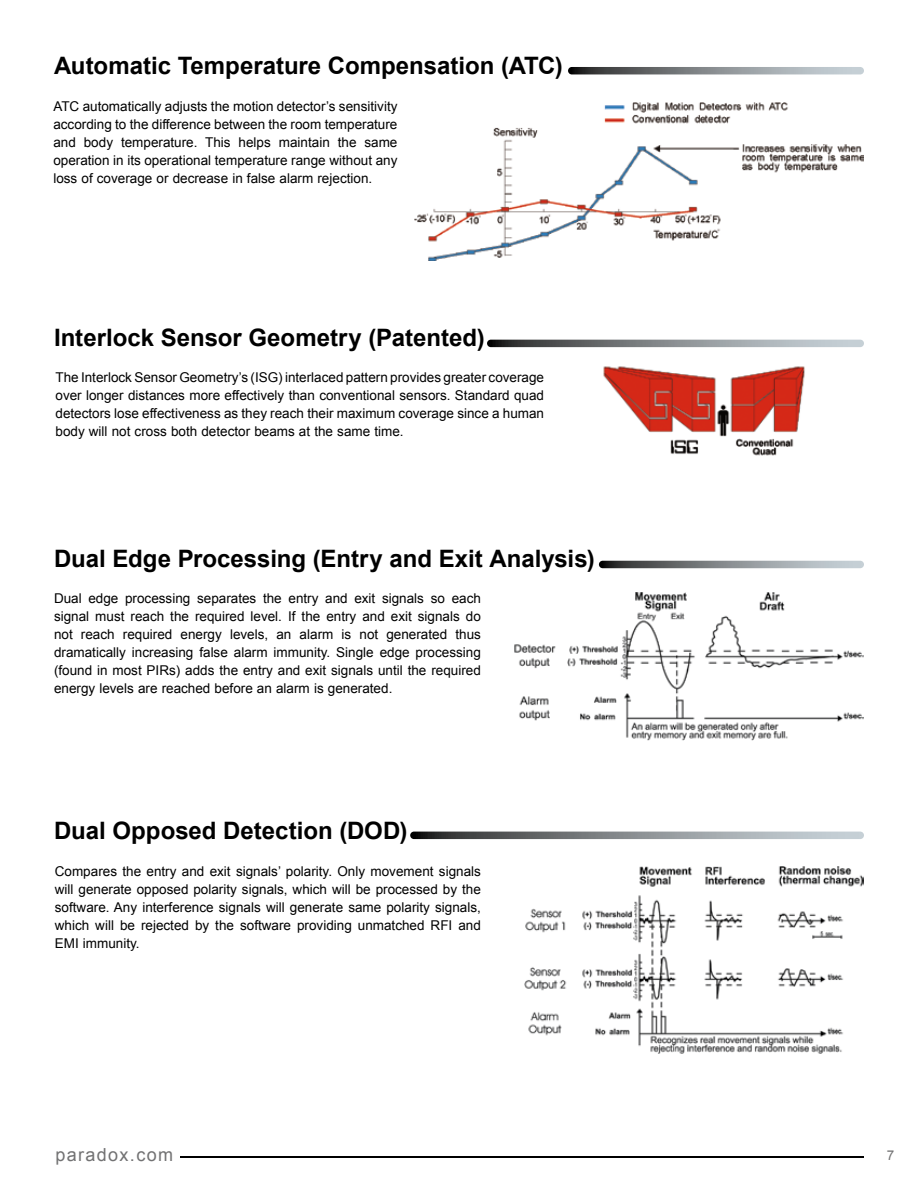
<style>
.page{position:relative;width:918px;height:1188px;background:#fff}
.page>*{position:absolute;margin:0;border:0;box-sizing:border-box;transform-origin:0 0}
.t1{font:700 24px "Arial";color:#000}
.t2{font:18px "Arial";letter-spacing:.075em;color:#727273}
.t3{font:13.5px/18px "Arial";color:#000;text-align:justify}
.t4{font:13.5px "Arial";color:#727273}
</style>
<div class="page">
<hr style="left:180px;top:1157px;width:684px;height:1px;background:#000">
<img style="left:603px;top:366px;width:202px;height:90px">
<img style="left:514px;top:593px;width:350px;height:148px">
<img style="left:524px;top:866px;width:340px;height:188px">
<img style="left:414px;top:103px;width:450px;height:157px">
<svg style="left:568px;top:67px;width:296px;height:7px;background:#82878a"></svg>
<svg style="left:487px;top:340px;width:377px;height:7px;background:#82878a"></svg>
<svg style="left:599px;top:561px;width:265px;height:7px;background:#82878a"></svg>
<svg style="left:410px;top:832px;width:454px;height:7px;background:#82878a"></svg>
<h1 class="t1" style="left:54px;top:52px;width:510px">Automatic Temperature Compensation (ATC)</h1>
<p class="t3" style="left:53px;top:97px;width:346px">ATC automatically adjusts the motion detector’s sensitivity according to the difference between the room temperature and body temperature. This helps maintain the same operation in its operational temperature range without any loss of coverage or decrease in false alarm rejection.</p>
<h1 class="t1" style="left:54px;top:324px;width:432px">Interlock Sensor Geometry (Patented)</h1>
<p class="t3" style="left:56px;top:369px;width:490px">The Interlock Sensor Geometry’s (ISG) interlaced pattern provides greater coverage over longer distances more effectively than conventional sensors. Standard quad detectors lose effectiveness as they reach their maximum coverage since a human body will not cross both detector beams at the same time.</p>
<h1 class="t1" style="left:54px;top:546px;width:542px">Dual Edge Processing (Entry and Exit Analysis)</h1>
<p class="t3" style="left:54px;top:589px;width:428px">Dual edge processing separates the entry and exit signals so each signal must reach the required level. If the entry and exit signals do not reach required energy levels, an alarm is not generated thus dramatically increasing false alarm immunity. Single edge processing (found in most PIRs) adds the entry and exit signals until the required energy levels are reached before an alarm is generated.</p>
<h1 class="t1" style="left:54px;top:817px;width:355px">Dual Opposed Detection (DOD)</h1>
<p class="t3" style="left:55px;top:862px;width:428px">Compares the entry and exit signals’ polarity. Only movement signals will generate opposed polarity signals, which will be processed by the software. Any interference signals will generate same polarity signals, which will be rejected by the software providing unmatched RFI and EMI immunity.</p>
<h2 class="t2" style="left:56px;top:1144px;width:119px">paradox.com</h2>
<p class="t4" style="left:887px;top:1147px;width:9px">7</p>
</div>
